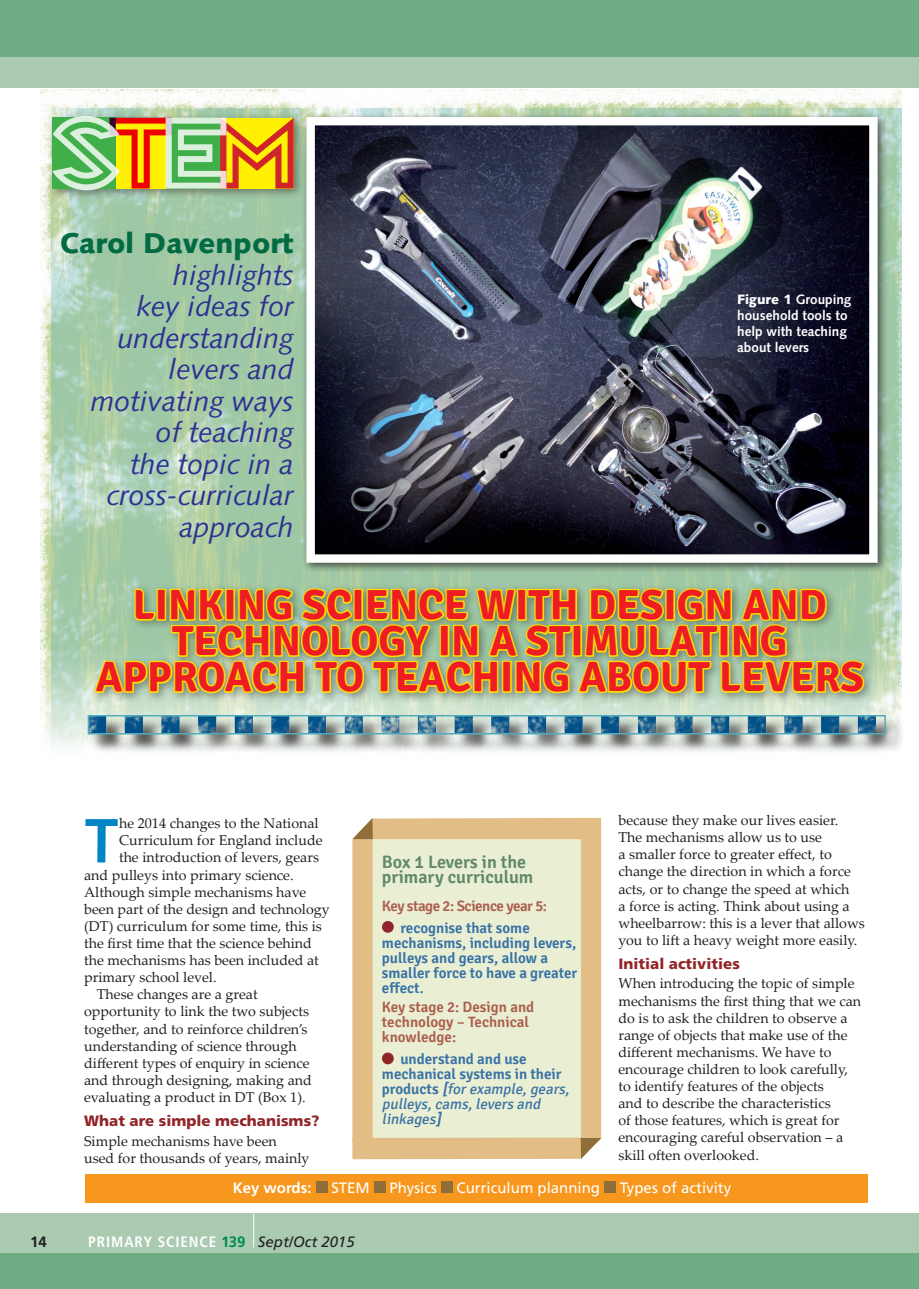
<style>
.page{position:relative;width:919px;height:1289px;background:#fff}
.page>*{position:absolute;margin:0;border:0;box-sizing:border-box;transform-origin:0 0}
.palatino_left_full_o{font:700 62.7px "Syntax";color:#0085c5}
.t1{font:700 42px/36px "Signika";color:#ee1d23;text-align:center}
.t2{font:italic 28.5px/31.5px "Syntax";color:#2e3092;text-align:right}
.List_signika{font:600 18px/15px "Signika";color:#608869}
.List_signika-2{font:600 15px/15px "Signika";color:#3972a5}
.List_signika-3{font:600 15px/15px "Signika";color:#ab5f4f}
.boxes_text{font:15px "Frutiger";color:#fff}
.cross_head{font:900 15px "Frutiger";color:#902629}
.t3{font:700 condensed 15px "Frutiger";letter-spacing:.06em;color:#fff}
.List_signika-4{font:600 15px "Signika";letter-spacing:-.03em;color:#ab5f4f}
.boxes_text-2{font:700 15px "Frutiger";color:#fff}
.t4{font:700 15px "Frutiger";color:#231f20}
.palatino_left_full_o-2{font:14.25px/17.1px "Palatino Linotype";color:#231f20}
.palatino_set_left_wi{font:14.25px/17.1px "Palatino Linotype";color:#231f20}
.new_caption_style{font:700 13.5px/16.2px "Syntax";color:#fff}
.s1{font-weight:900;font-style:normal;color:#016c44}
.s2{font-weight:900}
.s3{font-style:italic}
.s4{font-weight:400;font-style:italic}
.s5{font-stretch:normal;color:#008c4c}
.s6{font-weight:400;font-style:italic;font-stretch:normal;color:#231f20}
</style>
<div class="page">
<div style="left:85px;top:1213px;width:833px;height:40px;background:#aacab1"></div>
<hr style="left:253px;top:1213px;width:1px;height:34px;background:#fff">
<div style="left:0;top:1213px;width:85px;height:40px;background:#aacab1"></div>
<div style="left:0;top:1253px;width:918px;height:35px;background:#6eac84"></div>
<div style="left:0;top:56px;width:918px;height:32px;background:#aacab1"></div>
<hr style="left:918px;top:1213px;width:1px;height:40px;background:#aacab1">
<div style="left:0;top:0;width:918px;height:56px;background:#6eac84"></div>
<img style="left:41px;top:89px;width:859px;height:654px">
<img style="left:51px;top:108px;width:849px;height:640px">
<div style="left:90px;top:717px;width:814px;height:36px;background:#231f20;opacity:.75"></div>
<img style="left:91px;top:718px;width:784px;height:13px">
<div style="left:88px;top:715px;width:797px;height:19px;border:2px solid #50acbc"></div>
<div style="left:85px;top:1174px;width:783px;height:28px;background:#f7971d"></div>
<div style="left:316px;top:1181px;width:11px;height:11px;background:#906e39"></div>
<div style="left:374px;top:1181px;width:11px;height:11px;background:#906e39"></div>
<div style="left:441px;top:1181px;width:11px;height:11px;background:#906e39"></div>
<div style="left:604px;top:1181px;width:11px;height:11px;background:#906e39"></div>
<div style="left:89px;top:582px;width:785px;height:121px;background:#231f20;opacity:.43"></div>
<svg style="left:93px;top:586px;width:773px;height:109px;background:#b8bd5c"></svg>
<div style="left:301px;top:112px;width:587px;height:462px;background:#231f20;opacity:.75"></div>
<img style="left:315px;top:126px;width:553px;height:427px">
<div style="left:306px;top:117px;width:571px;height:445px;border:8px solid #fff"></div>
<div style="left:47px;top:111px;width:258px;height:90px;background:#231f20;opacity:.47"></div>
<svg style="left:52px;top:116px;width:242px;height:74px;background:#bcb551"></svg>
<svg style="left:352px;top:817px;width:249px;height:342px;background:#e7e1bf"></svg>
<p class="t2" style="left:60px;top:227px;width:235px"><span class="s1">Carol Davenport </span>highlights<br>key ideas for understanding levers and motivating ways of teaching<br>the topic in a cross-curricular approach</p>
<p class="new_caption_style" style="left:737px;top:291px;width:116px"><span class="s2">Figure 1</span> Grouping household tools to help with teaching about levers</p>
<p class="t1" style="left:96px;top:587px;width:769px">LINKING SCIENCE WITH DESIGN AND<br>TECHNOLOGY IN A STIMULATING<br>APPROACH TO TEACHING ABOUT LEVERS</p>
<p class="palatino_left_full_o" style="left:84px;top:805px;width:36px">T</p>
<p class="palatino_left_full_o-2" style="left:119px;top:814px;width:201px">he 2014 changes to the National</p>
<p class="palatino_left_full_o-2" style="left:119px;top:831px;width:205px">Curriculum for England include</p>
<p class="palatino_left_full_o-2" style="left:119px;top:848px;width:201px">the introduction of levers, gears</p>
<p class="palatino_left_full_o-2" style="left:84px;top:865px;width:211px">and pulleys into primary science.</p>
<p class="palatino_left_full_o-2" style="left:84px;top:882px;width:224px">Although simple mechanisms have</p>
<p class="palatino_left_full_o-2" style="left:84px;top:899px;width:247px">been part of the design and technology</p>
<p class="palatino_left_full_o-2" style="left:84px;top:917px;width:239px">(DT) curriculum for some time, this is</p>
<p class="palatino_left_full_o-2" style="left:84px;top:934px;width:229px">the first time that the science behind</p>
<p class="palatino_left_full_o-2" style="left:84px;top:951px;width:236px">the mechanisms has been included at</p>
<p class="palatino_left_full_o-2" style="left:84px;top:968px;width:134px">primary school level.</p>
<p class="palatino_set_left_wi" style="left:84px;top:985px;width:229px;text-indent:13px">These changes are a great opportunity to link the two subjects together, and to reinforce children’s understanding of science through different types of enquiry in science and through designing, making and evaluating a product in DT (Box 1).</p>
<p class="cross_head" style="left:84px;top:1112px;width:237px">What are simple mechanisms?</p>
<p class="palatino_left_full_o-2" style="left:84px;top:1131px;width:227px">Simple mechanisms have been used for thousands of years, mainly</p>
<p class="List_signika" style="left:382px;top:854px;width:153px">Box 1 Levers in the primary curriculum</p>
<p class="List_signika-4" style="left:382px;top:896px;width:167px">Key stage 2: Science year 5:</p>
<p class="List_signika-2" style="left:382px;top:920px;width:197px;text-indent:18px">recognise that some mechanisms, including levers, pulleys and gears, allow a smaller force to have a greater effect.</p>
<p class="List_signika-3" style="left:382px;top:999px;width:154px">Key stage 2: Design and technology – Technical knowledge:</p>
<p class="List_signika-2" style="left:382px;top:1051px;width:192px;text-indent:18px">understand and use mechanical systems in their p ro d u c t s <span class="s3">[</span><span class="s4">forexample,gears, pulleys,cams,levers and linkages</span><span class="s3">]</span></p>
<p class="palatino_left_full_o-2" style="left:618px;top:811px;width:248px">because they make our lives easier.<br>The mechanisms allow us to use<br>a smaller force to greater effect, to change the direction in which a force acts, or to change the speed at which<br>a force is acting. Think about using a wheelbarrow: this is a lever that allows you to lift a heavy weight more easily.</p>
<p class="cross_head" style="left:618px;top:954px;width:123px">Initial activities</p>
<p class="palatino_left_full_o-2" style="left:618px;top:974px;width:244px">When introducing the topic of simple mechanisms the first thing that we can do is to ask the children to observe a range of objects that make use of the different mechanisms. We have to encourage children to look carefully, to identify features of the objects<br>and to describe the characteristics<br>of those features, which is great for encouraging careful observation – a skill often overlooked.</p>
<p class="boxes_text-2" style="left:233px;top:1178px;width:80px">Key words:</p>
<p class="boxes_text" style="left:331px;top:1178px;width:40px">STEM</p>
<p class="boxes_text" style="left:389px;top:1178px;width:49px">Physics</p>
<p class="boxes_text" style="left:456px;top:1178px;width:145px">Curriculum planning</p>
<p class="boxes_text" style="left:619px;top:1178px;width:113px">Types of activity</p>
<p class="t4" style="left:30px;top:1233px;width:18px">14</p>
<p class="t3" style="left:88px;top:1233px;width:268px">PRIMARY SCIENCE <span class="s5">139</span> <span class="s6">Sept/Oct 2015</span></p>
</div>
